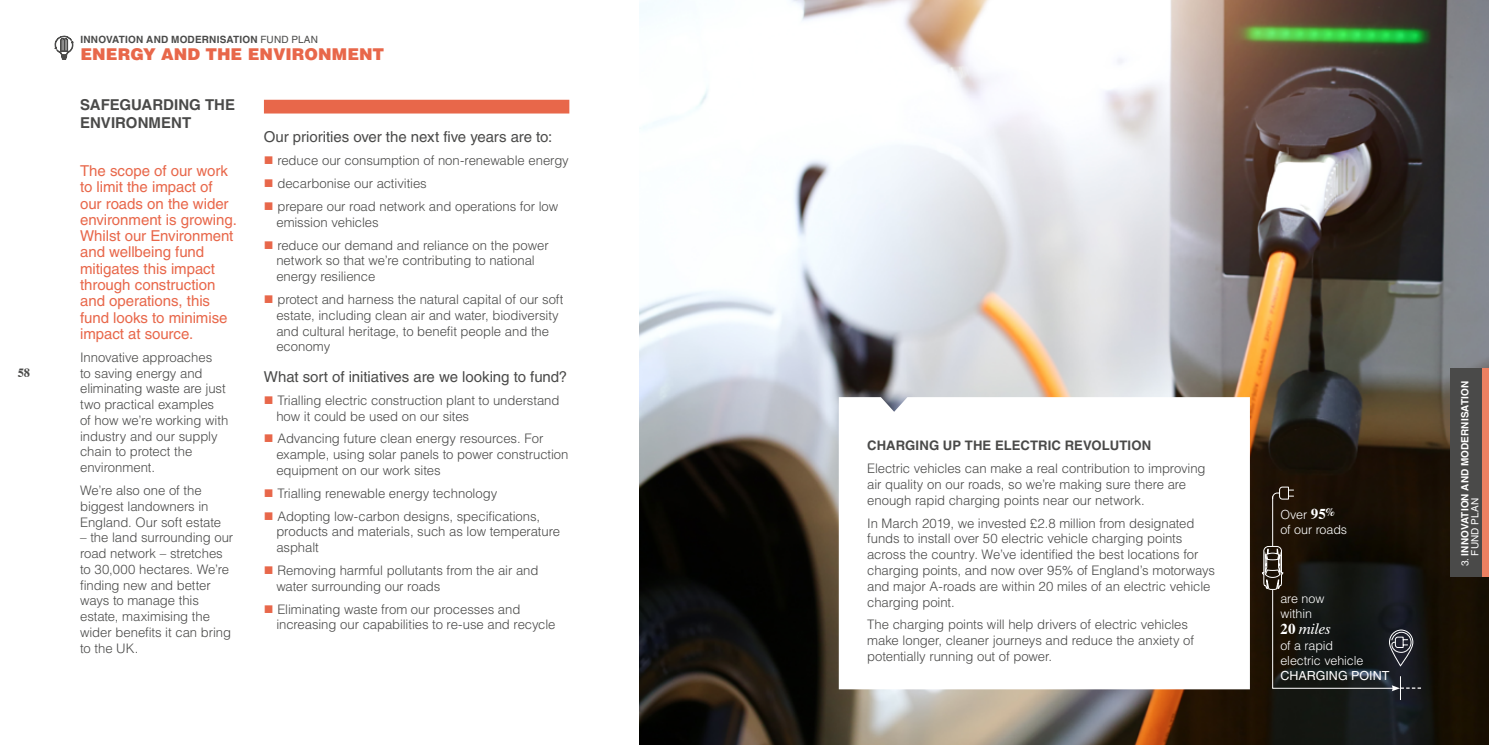
<style>
.page{position:relative;width:1489px;height:745px;background:#fff}
.page>*{position:absolute;margin:0;border:0;box-sizing:border-box;transform-origin:0 0}
.t1{font:900 16.25px "Helvetica LT Std";letter-spacing:.005em;color:#e8674a}
.t2{font:15px/16.2px "Helvetica LT Std";letter-spacing:-.005em;color:#e8674a}
.t3{font:15px "Helvetica LT Std";letter-spacing:-.005em;color:#4a4a49}
.t4{font:700 15px/18px "Helvetica LT Std";color:#4a4a49}
.t5{font:italic 15px "Dutch 801 BT";color:#fff}
.t6{font:300 13.12px/15.8px "Helvetica LT Std";letter-spacing:-.005em;color:#4a4a49}
.t7{font:700 13.12px "Helvetica LT Std";letter-spacing:.005em;color:#4a4a49}
.t8{font:300 12.5px/15px "Helvetica LT Std";letter-spacing:-.005em;color:#fff}
.t9{font:12.5px "Helvetica LT Std";color:#fff}
.t10{font:700 12.5px "Dutch 801 BT";color:#4a4a49}
.t11{font:700 10px/10px "Helvetica LT Std";letter-spacing:.01em;color:#fff}
.t12{font:700 10px "Helvetica LT Std";letter-spacing:.02em;color:#4a4a49}
.s1{font-weight:400}
.s2{font-family:"Dutch 801 BT";font-weight:700;font-size:15px}
.s3{font-weight:700;font-style:normal}
</style>
<div class="page">
<img style="left:639px;top:0;width:849px;height:744px">
<svg style="left:838px;top:397px;width:411px;height:292px"></svg>
<div style="left:264px;top:100px;width:305px;height:13px;background:#e8674a"></div>
<hr style="left:1272px;top:496px;width:1px;height:49px;background:#fff">
<svg style="left:1271px;top:486px;width:23px;height:13px"></svg>
<svg style="left:1261px;top:545px;width:159px;height:154px"></svg>
<svg style="left:54px;top:35px;width:20px;height:25px"></svg>
<div style="left:1450px;top:368px;width:38px;height:208px;background:#4a4a49"></div>
<div style="left:1482px;top:368px;width:6px;height:208px;background:#ec8061"></div>
<p class="t10" style="left:18px;top:365px;width:14px">58</p>
<p class="t12" style="left:80px;top:33px;width:239px">INNOVATION AND MODERNISATION <span class="s1">FUND PLAN</span></p>
<p class="t1" style="left:80px;top:43px;width:305px">ENERGY AND THE ENVIRONMENT</p>
<p class="t4" style="left:80px;top:95px;width:156px">SAFEGUARDING THE<br>ENVIRONMENT</p>
<p class="t2" style="left:80px;top:163px;width:158px">The scope of our work to limit the impact of our roads on the wider environment is growing.<br>Whilst our Environment and wellbeing fund mitigates this impact through construction and operations, this fund looks to minimise impact at source.</p>
<p class="t6" style="left:80px;top:349px;width:150px">Innovative approaches<br>to saving energy and eliminating waste are just two practical examples<br>of how we’re working with industry and our supply chain to protect the environment.</p>
<p class="t6" style="left:80px;top:482px;width:142px">We’re also one of the biggest landowners in<br>England. Our soft estate</p>
<p class="t6" style="left:80px;top:529px;width:155px">– the land surrounding our road network – stretches to 30,000 hectares. We’re finding new and better ways to manage this estate, maximising the wider benefits it can bring to the UK.</p>
<p class="t3" style="left:264px;top:128px;width:290px">Our priorities over the next five years are to:</p>
<p class="t6" style="left:277px;top:149px;width:293px;line-height:22.9px">reduce our consumption of non-renewable energy decarbonise our activities<br>prepare our road network and operations for low</p>
<p class="t6" style="left:276px;top:210px;width:274px;line-height:22.9px">emission vehicles<br>reduce our demand and reliance on the power</p>
<p class="t6" style="left:276px;top:253px;width:260px">network so that we’re contributing to national energy resilience</p>
<p class="t6" style="left:276px;top:291px;width:289px">protect and harness the natural capital of our soft estate, including clean air and water, biodiversity and cultural heritage, to benefit people and the economy</p>
<p class="t3" style="left:264px;top:367px;width:305px">What sort of initiatives are we looking to fund?</p>
<p class="t6" style="left:276px;top:392px;width:284px">Trialling electric construction plant to understand how it could be used on our sites</p>
<p class="t6" style="left:276px;top:430px;width:294px">Advancing future clean energy resources. For example, using solar panels to power construction equipment on our work sites</p>
<p class="t6" style="left:277px;top:481px;width:264px;line-height:22.9px">Trialling renewable energy technology<br>Adopting low-carbon designs, specifications,</p>
<p class="t6" style="left:276px;top:523px;width:285px">products and materials, such as low temperature asphalt</p>
<p class="t6" style="left:276px;top:562px;width:264px">Removing harmful pollutants from the air and water surrounding our roads</p>
<p class="t6" style="left:276px;top:600px;width:281px">Eliminating waste from our processes and increasing our capabilities to re-use and recycle</p>
<p class="t7" style="left:867px;top:437px;width:285px">CHARGING UP THE ELECTRIC REVOLUTION</p>
<p class="t6" style="left:867px;top:460px;width:340px">Electric vehicles can make a real contribution to improving air quality on our roads, so we’re making sure there are enough rapid charging points near our network.</p>
<p class="t6" style="left:867px;top:514px;width:349px">In March 2019, we invested £2.8 million from designated funds to install over 50 electric vehicle charging points across the country. We’ve identified the best locations for charging points, and now over 95% of England’s motorways and major A-roads are within 20 miles of an electric vehicle charging point.</p>
<p class="t6" style="left:867px;top:616px;width:328px">The charging points will help drivers of electric vehicles make longer, cleaner journeys and reduce the anxiety of potentially running out of power.</p>
<p class="t8" style="left:1280px;top:506px;width:68px">Over <span class="s2">95</span><sup>% </sup>of our roads</p>
<p class="t8" style="left:1280px;top:590px;width:46px">are now within</p>
<p class="t5" style="left:1280px;top:619px;width:52px"><span class="s3">20</span> miles</p>
<p class="t8" style="left:1280px;top:637px;width:85px">of a rapid electric vehicle</p>
<p class="t9" style="left:1280px;top:667px;width:111px">CHARGING POINT</p>
<p class="t11" style="left:1459px;top:555px;width:176px;text-indent:-11px;rotate:-90deg"><span class="s1">3.</span> INNOVATION AND MODERNISATION<br><span class="s1">FUND PLAN</span></p>
</div>
